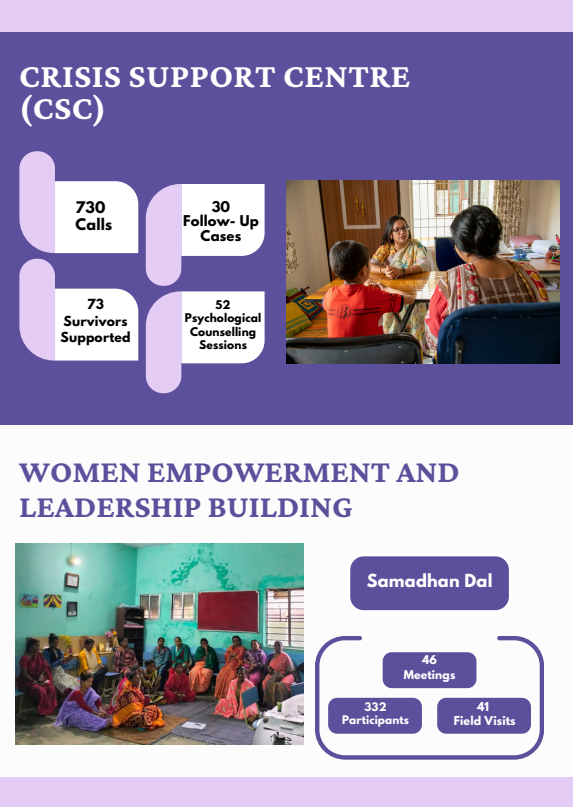
<style>
.page{position:relative;width:573px;height:807px;background:#fff}
.page>*{position:absolute;margin:0;border:0;box-sizing:border-box;transform-origin:0 0}
.t1{font:700 34.4px/31.6px "Crimson Pro";letter-spacing:.015em;color:#fff}
.t2{font:700 32.4px/34.8px "Crimson Pro";color:#5c509c}
.t3{font:700 16px "League Spartan";letter-spacing:.015em;color:#fff}
.t4{font:700 14.4px/17.6px "League Spartan";letter-spacing:.015em;color:#000}
.t5{font:700 13.2px/14.4px "League Spartan";letter-spacing:.015em;color:#000;text-align:center}
.t6{font:700 12.4px/16.4px "League Spartan";letter-spacing:.015em;color:#000;text-align:center}
.t7{font:700 10.8px/13.2px "League Spartan";letter-spacing:.015em;color:#000;text-align:center}
.t8{font:700 10.8px/14.4px "League Spartan";letter-spacing:.015em;color:#fff;text-align:center}
.t9{font:700 10.4px "League Spartan";letter-spacing:.015em;color:#fff}
</style>
<div class="page">
<div style="left:0;top:0;width:572px;height:807px;background:#e5ccf4"></div>
<div style="left:0;top:425px;width:572px;height:351px;background:#fcfcfc"></div>
<div style="left:0;top:32px;width:572px;height:393px;background:#5c509c"></div>
<svg style="left:19px;top:151px;width:119px;height:102px"></svg>
<svg style="left:19px;top:259px;width:119px;height:102px"></svg>
<svg style="left:146px;top:184px;width:118px;height:209px"></svg>
<svg style="left:346px;top:553px;width:166px;height:61px"></svg>
<div style="left:350px;top:556px;width:158px;height:54px;background:#5c509c;border-radius:13px"></div>
<svg style="left:315px;top:636px;width:228px;height:124px"></svg>
<img style="left:286px;top:180px;width:273px;height:183px">
<img style="left:15px;top:543px;width:288px;height:201px">
<p class="t1" style="left:19px;top:60px;width:392px">CRISIS SUPPORT CENTRE (CSC)</p>
<p class="t4" style="left:75px;top:200px;width:38px">730<br>Calls</p>
<h1 class="t5" style="left:183px;top:201px;width:77px">30<br>Follow- Up<br>Cases</h1>
<p class="t6" style="left:60px;top:297px;width:71px">73<br>Survivors<br>Supported</p>
<p class="t7" style="left:185px;top:299px;width:78px">52<br>Psychological<br>Counselling</p>
<p class="t7" style="left:199px;top:339px;width:49px">Sessions</p>
<p class="t2" style="left:19px;top:453px;width:442px">WOMEN EMPOWERMENT AND<br>LEADERSHIP BUILDING</p>
<h3 class="t3" style="left:366px;top:573px;width:127px">Samadhan Dal</h3>
<h4 class="t8" style="left:403px;top:654px;width:53px">46<br>Meetings</h4>
<p class="t9" style="left:364px;top:701px;width:23px">332</p>
<h3 class="t9" style="left:342px;top:715px;width:68px">Participants</h3>
<p class="t8" style="left:477px;top:701px;width:13px">41</p>
<p class="t8" style="left:453px;top:715px;width:63px">Field Visits</p>
</div>
